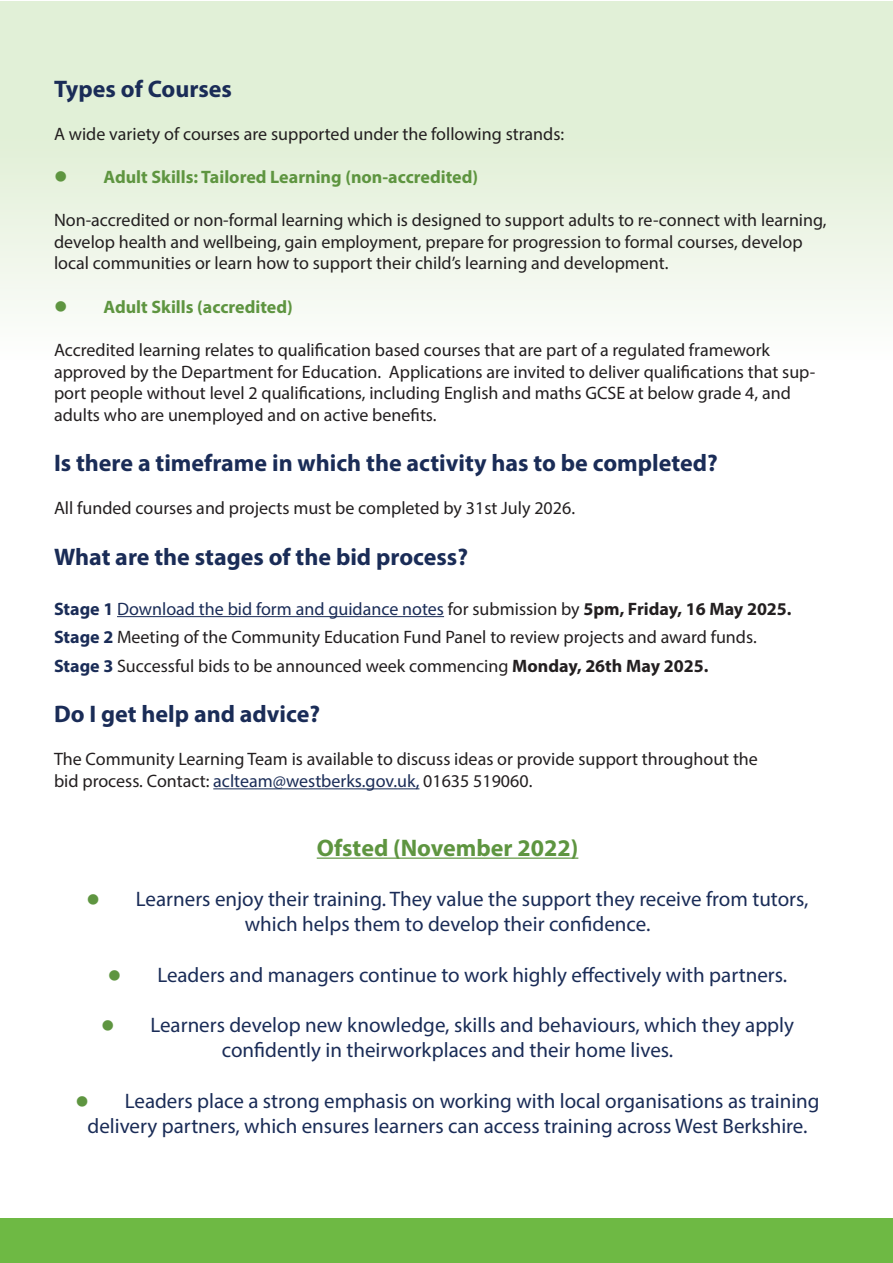
<style>
.page{position:relative;width:893px;height:1263px;background:#fff}
.page>*{position:absolute;margin:0;border:0;box-sizing:border-box;transform-origin:0 0}
.t1{font:700 24px "Myriad Pro";color:#1a2c57}
.t2{font:700 24px "Myriad Pro";color:#5e9540}
.t3{font:21px/25.2px "Myriad Pro";color:#1a2c57;text-align:center}
.t4{font:18px/21.6px "Myriad Pro";color:#231f20}
.t5{font:18px "Myriad Pro";color:#1a2c57}
.t6{font:700 18px "Myriad Pro";color:#5e9540}
.s1{font-weight:700}
.s2{color:#231f20}
.s3{font-weight:700;color:#231f20}
.s4{font-weight:700;color:#1a2c57}
.s5{color:#1a2c57}
.s6{color:#5e9540}
</style>
<div class="page">
<div style="left:0;top:1px;width:893px;height:508px;background:linear-gradient(to bottom,#dbedcf,#fff)"></div>
<div style="left:0;top:1218px;width:893px;height:45px;background:#6eb944"></div>
<hr style="left:117px;top:616px;width:327px;height:1px;background:#1a2c57">
<hr style="left:213px;top:788px;width:206px;height:1px;background:#1a2c57">
<hr style="left:317px;top:857px;width:261px;height:2px;background:#5e9540">
<p class="t1" style="left:54px;top:73px;width:179px">Types of Courses</p>
<p class="t4" style="left:54px;top:123px;width:512px">A wide variety of courses are supported under the following strands:</p>
<p class="t6" style="left:54px;top:165px;width:426px">● Adult Skills: Tailored Learning (non-accredited)</p>
<p class="t4" style="left:54px;top:209px;width:774px">Non-accredited or non-formal learning which is designed to support adults to re-connect with learning, develop health and wellbeing, gain employment, prepare for progression to formal courses, develop local communities or learn how to support their child’s learning and development.</p>
<p class="t6" style="left:54px;top:295px;width:240px">● Adult Skills (accredited)</p>
<p class="t4" style="left:54px;top:339px;width:718px">Accredited learning relates to qualification based courses that are part of a regulated framework</p>
<p class="t4" style="left:54px;top:360px;width:763px">approved by the Department for Education. Applications are invited to deliver qualifications that sup&shy;port people without level 2 qualifications, including English and maths GCSE at below grade 4, and adults who are unemployed and on active benefits.</p>
<p class="t1" style="left:54px;top:447px;width:665px">Is there a timeframe in which the activity has to be completed?</p>
<p class="t4" style="left:54px;top:497px;width:523px">All funded courses and projects must be completed by 31st July 2026.</p>
<p class="t1" style="left:54px;top:541px;width:415px">What are the stages of the bid process?</p>
<p class="t5" style="left:54px;top:598px;width:739px"><span class="s1">Stage 1</span> Download the bid form and guidance notes <span class="s2">for submission by</span> <span class="s3">5pm, Friday, 16 May 2025.</span></p>
<p class="t4" style="left:54px;top:626px;width:704px"><span class="s4">Stage 2</span> Meeting of the Community Education Fund Panel to review projects and award funds.</p>
<p class="t4" style="left:54px;top:655px;width:656px"><span class="s4">Stage 3</span> Successful bids to be announced week commencing <span class="s1">Monday, 26th May 2025.</span></p>
<p class="t1" style="left:54px;top:698px;width:268px">Do I get help and advice?</p>
<p class="t4" style="left:54px;top:748px;width:705px">The Community Learning Team is available to discuss ideas or provide support throughout the</p>
<p class="t4" style="left:54px;top:770px;width:480px">bid process. Contact: <span class="s5">aclteam@westberks.gov.uk,</span> 01635 519060.</p>
<p class="t2" style="left:317px;top:832px;width:263px">Ofsted (November 2022)</p>
<p class="t3" style="left:87px;top:886px;width:723px"><span class="s6">●</span> Learners enjoy their training. They value the support they receive from tutors, which helps them to develop their confidence.</p>
<p class="t3" style="left:108px;top:962px;width:681px"><span class="s6">●</span> Leaders and managers continue to work highly effectively with partners.</p>
<p class="t3" style="left:101px;top:1012px;width:695px"><span class="s6">●</span> Learners develop new knowledge, skills and behaviours, which they apply</p>
<p class="t3" style="left:222px;top:1037px;width:453px">confidently in theirworkplaces and their home lives.</p>
<p class="t3" style="left:75px;top:1088px;width:746px"><span class="s6">●</span> Leaders place a strong emphasis on working with local organisations as training delivery partners, which ensures learners can access training across West Berkshire.</p>
</div>
